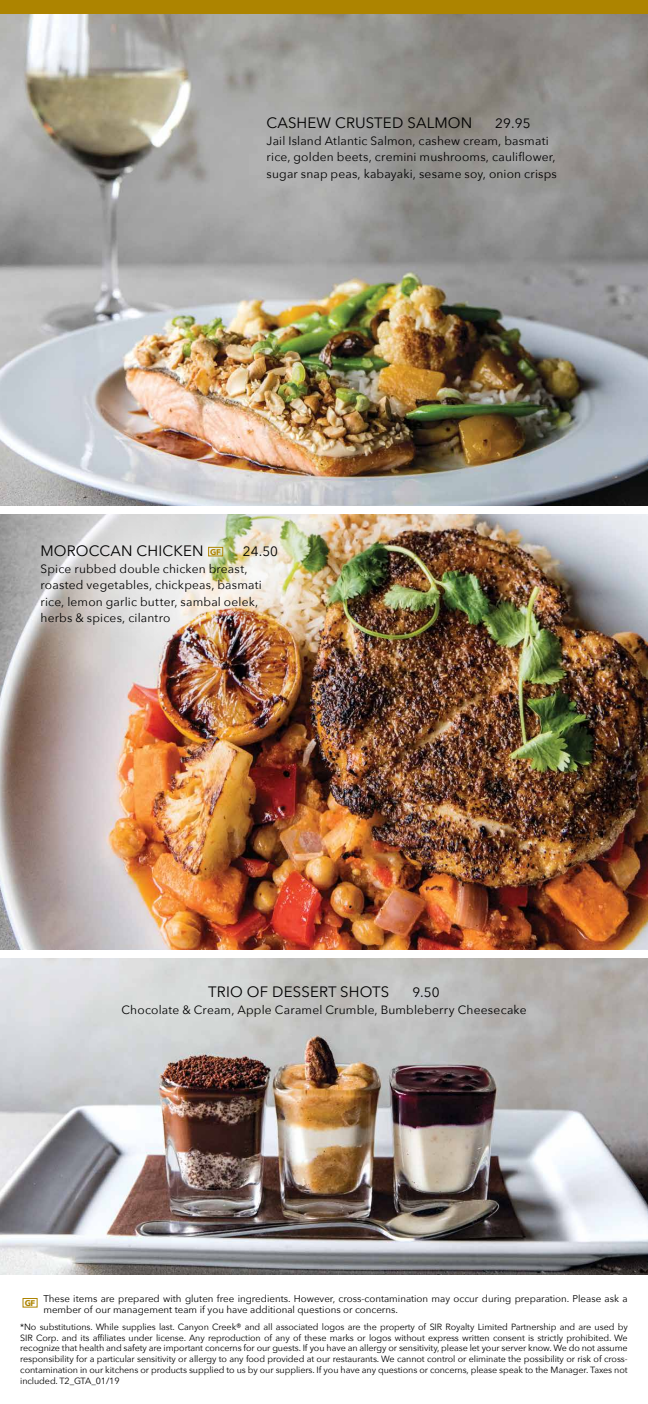
<style>
.page{position:relative;width:648px;height:1404px;background:#fff}
.page>*{position:absolute;margin:0;border:0;box-sizing:border-box;transform-origin:0 0}
.t1{font:15px "Avenir Next";letter-spacing:.01em;color:#000}
.t2{font:13.5px "Avenir Next";letter-spacing:.01em;color:#000}
.t3{font:12px/16.5px "Avenir Next";letter-spacing:.015em;color:#000}
.t4{font:9.75px/11.7px "Avenir Next";color:#000}
.t5{font:9px/10.8px "Avenir Next";letter-spacing:-.01em;color:#000;text-align:justify}
.t6{font:700 8.25px "Avenir Next";color:#ad8400}
.s1{font-weight:700;font-size:8.25px;color:#ad8400}
</style>
<div class="page">
<img style="left:0;top:13px;width:648px;height:492px">
<img style="left:0;top:514px;width:648px;height:435px">
<div style="left:23px;top:1298px;width:14px;height:9px;border:1px solid #ad8400"></div>
<div style="left:0;top:0;width:648px;height:13px;background:#ad8400"></div>
<img style="left:0;top:959px;width:648px;height:316px">
<img style="left:181px;top:492px;width:151px;height:152px;border-radius:50%">
<img style="left:123px;top:530px;width:151px;height:151px;border-radius:50%">
<svg style="left:56px;top:492px;width:151px;height:152px"></svg>
<div style="left:32px;top:533px;width:255px;height:100px;background:#fff;opacity:.5"></div>
<div style="left:202px;top:540px;width:28px;height:23px;background:#fff;opacity:.75"></div>
<div style="left:208px;top:547px;width:15px;height:9px;border:1px solid #ad8400"></div>
<h1 class="t1" style="left:267px;top:117px;width:207px">CASHEW CRUSTED SALMON</h1>
<h2 class="t2" style="left:495px;top:118px;width:37px">29.95</h2>
<h3 class="t3" style="left:267px;top:132px;width:292px">Jail Island Atlantic Salmon, cashew cream, basmati rice, golden beets, cremini mushrooms, cauliflower, sugar snap peas, kabayaki, sesame soy, onion crisps</h3>
<h1 class="t1" style="left:40px;top:545px;width:182px">MOROCCAN CHICKEN <span class="s1">GF</span></h1>
<h2 class="t2" style="left:243px;top:546px;width:37px">24.50</h2>
<h3 class="t3" style="left:41px;top:560px;width:223px">Spice rubbed double chicken breast, roasted vegetables, chickpeas, basmati rice, lemon garlic butter, sambal oelek, herbs &amp; spices, cilantro</h3>
<h1 class="t1" style="left:208px;top:986px;width:183px">TRIO OF DESSERT SHOTS</h1>
<h2 class="t2" style="left:412px;top:987px;width:29px">9.50</h2>
<h3 class="t3" style="left:121px;top:1001px;width:407px">Chocolate &amp; Cream, Apple Caramel Crumble, Bumbleberry Cheesecake</h3>
<p class="t6" style="left:25px;top:1298px;width:12px">GF</p>
<p class="t4" style="left:43px;top:1292px;width:586px">These items are prepared with gluten free ingredients. However, cross-contamination may occur during preparation. Please ask a member of our management team if you have additional questions or concerns.</p>
<p class="t5" style="left:20px;top:1321px;width:609px">*No substitutions. While supplies last. Canyon Creek® and all associated logos are the property of SIR Royalty Limited Partnership and are used by SIR Corp. and its affiliates under license. Any reproduction of any of these marks or logos without express written consent is strictly prohibited. We recognize that health and safety are important concerns for our guests. If you have an allergy or sensitivity, please let your server know. We do not assume responsibility for a particular sensitivity or allergy to any food provided at our restaurants. We cannot control or eliminate the possibility or risk of cross&shy;contamination in our kitchens or products supplied to us by our suppliers. If you have any questions or concerns, please speak to the Manager. Taxes not included. T2_GTA_01/19</p>
</div>
